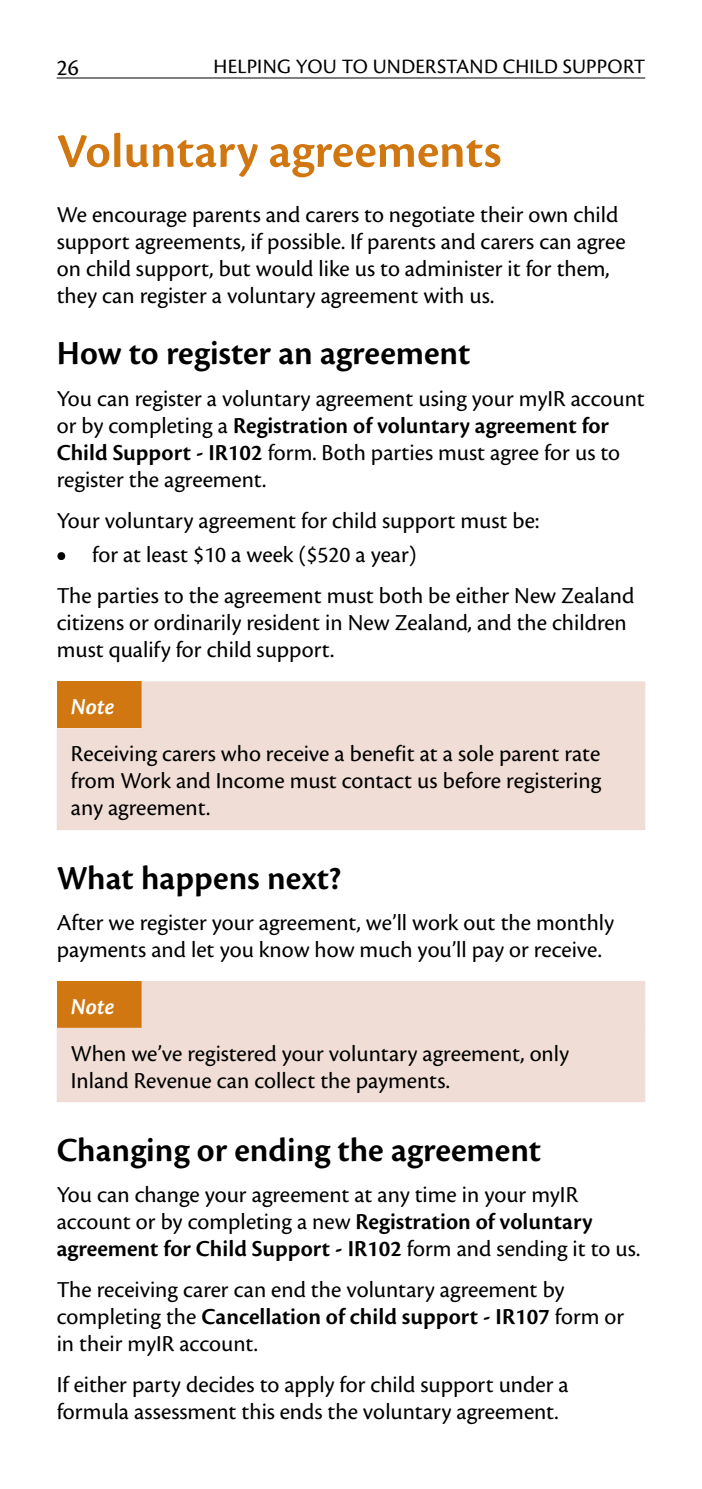
<style>
.page{position:relative;width:702px;height:1489px;background:#fff}
.page>*{position:absolute;margin:0;border:0;box-sizing:border-box;transform-origin:0 0}
.t1{font:600 50px "Cronos Pro";color:#d07711}
.t2{font:600 35px "Cronos Pro";color:#000}
.t3{font:23.75px/27px "Cronos Pro";color:#000}
.t4{font:italic 600 23.75px "Cronos Pro";color:#fff}
.t5{font:21.25px "Cronos Pro";letter-spacing:.01em;color:#000}
.s1{font-weight:600}
.s2{font-weight:700;font-size:25px}
</style>
<div class="page">
<hr style="left:57px;top:78px;width:588px;height:1px;background:#000">
<div style="left:57px;top:681px;width:588px;height:149px;background:#f0ded6"></div>
<div style="left:57px;top:981px;width:588px;height:121px;background:#f0ded6"></div>
<p class="t3" style="left:57px;top:54px;width:23px">26</p>
<p class="t5" style="left:213px;top:54px;width:433px">HELPING YOU TO UNDERSTAND CHILD SUPPORT</p>
<h1 class="t1" style="left:57px;top:122px;width:446px">Voluntary agreements</h1>
<p class="t3" style="left:57px;top:201px;width:570px">We encourage parents and carers to negotiate their own child support agreements, if possible. If parents and carers can agree on child support, but would like us to administer it for them, they can register a voluntary agreement with us.</p>
<h2 class="t2" style="left:57px;top:333px;width:415px">How to register an agreement</h2>
<p class="t3" style="left:57px;top:385px;width:589px">You can register a voluntary agreement using your myIR account or by completing a <span class="s1">Registration of voluntary agreement for Child Support - IR102</span> form. Both parties must agree for us to register the agreement.</p>
<p class="t3" style="left:57px;top:507px;width:484px">Your voluntary agreement for child support must be:</p>
<p class="t3" style="left:57px;top:534px;width:579px;line-height:41.2px"><span class="s2">•</span> for at least $10 a week ($520 a year)<br>The parties to the agreement must both be either New Zealand</p>
<p class="t3" style="left:57px;top:609px;width:571px">citizens or ordinarily resident in New Zealand, and the children must qualify for child support.</p>
<p class="t4" style="left:71px;top:693px;width:45px">Note</p>
<p class="t3" style="left:71px;top:740px;width:532px;text-align:justify">Receiving carers who receive a benefit at a sole parent rate from Work and Income must contact us before registering any agreement.</p>
<h2 class="t2" style="left:57px;top:857px;width:286px">What happens next?</h2>
<p class="t3" style="left:57px;top:908px;width:559px">After we register your agreement, we’ll work out the monthly payments and let you know how much you’ll pay or receive.</p>
<p class="t4" style="left:71px;top:992px;width:45px">Note</p>
<p class="t3" style="left:71px;top:1039px;width:499px">When we’ve registered your voluntary agreement, only<br>Inland Revenue can collect the payments.</p>
<h2 class="t2" style="left:57px;top:1129px;width:486px">Changing or ending the agreement</h2>
<p class="t3" style="left:57px;top:1180px;width:585px">You can change your agreement at any time in your myIR account or by completing a new <span class="s1">Registration of voluntary agreement for Child Support - IR102</span> form and sending it to us.</p>
<p class="t3" style="left:57px;top:1276px;width:569px">The receiving carer can end the voluntary agreement by completing the <span class="s1">Cancellation of child support - IR107</span> form or in their myIR account.</p>
<p class="t3" style="left:57px;top:1371px;width:513px">If either party decides to apply for child support under a formula assessment this ends the voluntary agreement.</p>
</div>
